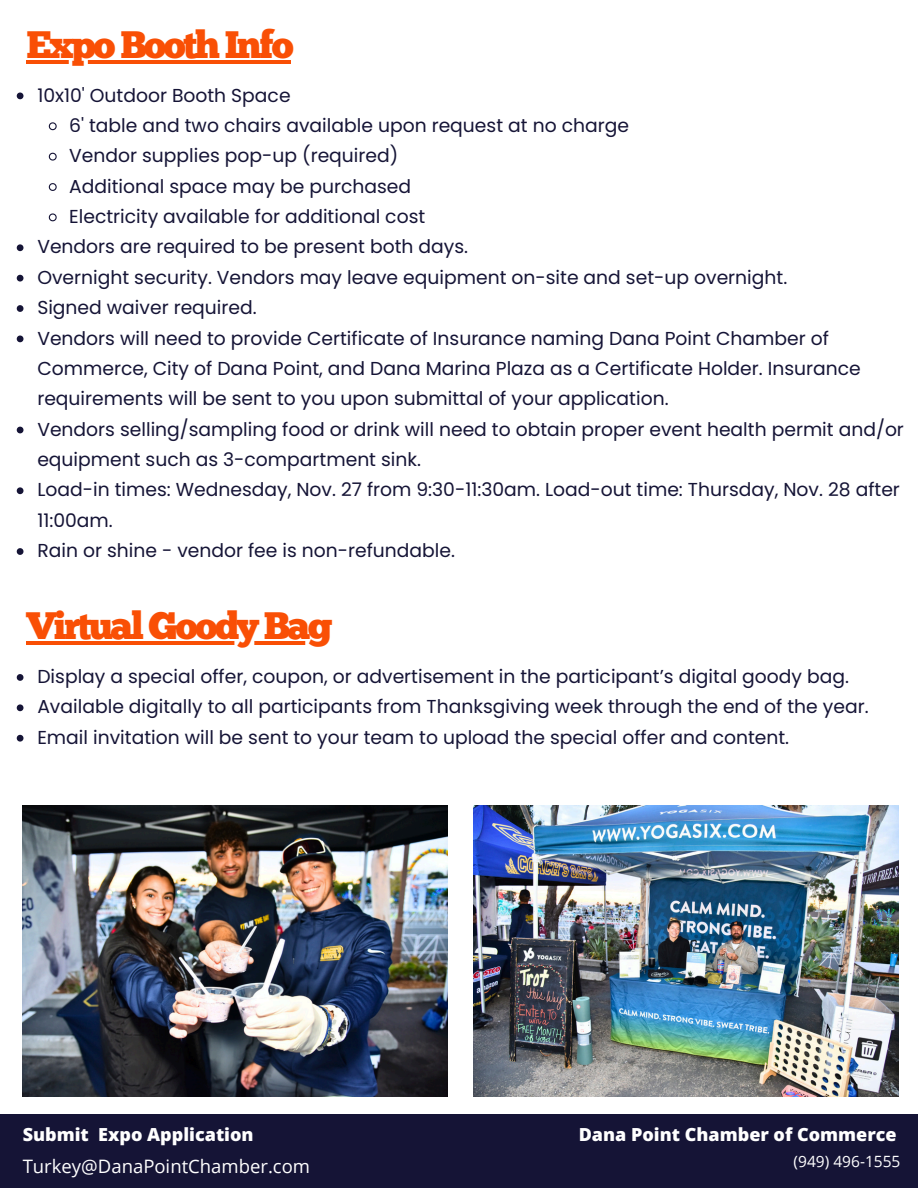
<style>
.page{position:relative;width:918px;height:1188px;background:#fff}
.page>*{position:absolute;margin:0;border:0;box-sizing:border-box;transform-origin:0 0}
.t1{font:38.25px "Chunk Five";letter-spacing:-.065em;color:#f94f05}
.t2{font:18.75px/30.3px "Poppins";color:#151436}
.t3{font:18.45px "Open Sans";color:#fff}
.t4{font:800 18px "Open Sans";color:#fff}
.t5{font:15.45px "Open Sans";color:#fff}
</style>
<div class="page">
<img style="left:473px;top:805px;width:425px;height:292px">
<div style="left:0;top:1114px;width:918px;height:74px;background:#151436"></div>
<svg style="left:17px;top:93px;width:6px;height:6px"></svg>
<svg style="left:48px;top:122px;width:9px;height:9px"></svg>
<svg style="left:48px;top:152px;width:9px;height:9px"></svg>
<svg style="left:48px;top:183px;width:9px;height:8px"></svg>
<svg style="left:48px;top:213px;width:9px;height:9px"></svg>
<svg style="left:17px;top:244px;width:6px;height:7px"></svg>
<svg style="left:17px;top:275px;width:6px;height:7px"></svg>
<svg style="left:17px;top:305px;width:6px;height:7px"></svg>
<svg style="left:17px;top:336px;width:6px;height:6px"></svg>
<svg style="left:17px;top:427px;width:6px;height:6px"></svg>
<svg style="left:17px;top:487px;width:6px;height:7px"></svg>
<svg style="left:17px;top:548px;width:6px;height:7px"></svg>
<hr style="left:27px;top:60px;width:264px;height:3px;background:#f94f05">
<img style="left:23px;top:805px;width:425px;height:292px">
<svg style="left:27px;top:641px;width:279px;height:4px"></svg>
<svg style="left:17px;top:674px;width:6px;height:7px"></svg>
<svg style="left:17px;top:704px;width:6px;height:7px"></svg>
<svg style="left:17px;top:735px;width:6px;height:7px"></svg>
<p class="t1" style="left:27px;top:29px;width:268px">Expo Booth Info</p>
<p class="t2" style="left:37px;top:80px;width:255px">10x10' Outdoor Booth Space</p>
<p class="t2" style="left:69px;top:110px;width:561px">6' table and two chairs available upon request at no charge</p>
<p class="t2" style="left:69px;top:141px;width:331px">Vendor supplies pop-up (required)</p>
<p class="t2" style="left:69px;top:171px;width:343px">Additional space may be purchased</p>
<p class="t2" style="left:69px;top:201px;width:358px">Electricity available for additional cost</p>
<p class="t2" style="left:37px;top:232px;width:432px">Vendors are required to be present both days.</p>
<p class="t2" style="left:37px;top:262px;width:751px">Overnight security. Vendors may leave equipment on-site and set-up overnight.</p>
<p class="t2" style="left:37px;top:292px;width:221px">Signed waiver required.</p>
<p class="t2" style="left:37px;top:323px;width:825px">Vendors will need to provide Certificate of Insurance naming Dana Point Chamber of<br>Commerce, City of Dana Point, and Dana Marina Plaza as a Certificate Holder. Insurance requirements will be sent to you upon submittal of your application.</p>
<h1 class="t2" style="left:37px;top:414px;width:868px">Vendors selling/sampling food or drink will need to obtain proper event health permit and/or equipment such as 3-compartment sink.</h1>
<p class="t2" style="left:37px;top:475px;width:864px">Load-in times: Wednesday, Nov. 27 from 9:30-11:30am. Load-out time: Thursday, Nov. 28 after<br>11:00am.</p>
<p class="t2" style="left:37px;top:535px;width:419px">Rain or shine - vendor fee is non-refundable.</p>
<h2 class="t1" style="left:27px;top:610px;width:307px">Virtual Goody Bag</h2>
<h3 class="t2" style="left:37px;top:661px;width:813px">Display a special offer, coupon, or advertisement in the participant’s digital goody bag.</h3>
<h2 class="t2" style="left:37px;top:692px;width:833px">Available digitally to all participants from Thanksgiving week through the end of the year.</h2>
<p class="t2" style="left:37px;top:722px;width:753px">Email invitation will be sent to your team to upload the special offer and content.</p>
<h1 class="t4" style="left:23px;top:1121px;width:233px">Submit Expo Application</h1>
<p class="t4" style="left:579px;top:1122px;width:320px">Dana Point Chamber of Commerce</p>
<p class="t3" style="left:23px;top:1153px;width:289px">Turkey@DanaPointChamber.com</p>
<p class="t5" style="left:794px;top:1151px;width:108px">(949) 496-1555</p>
</div>
